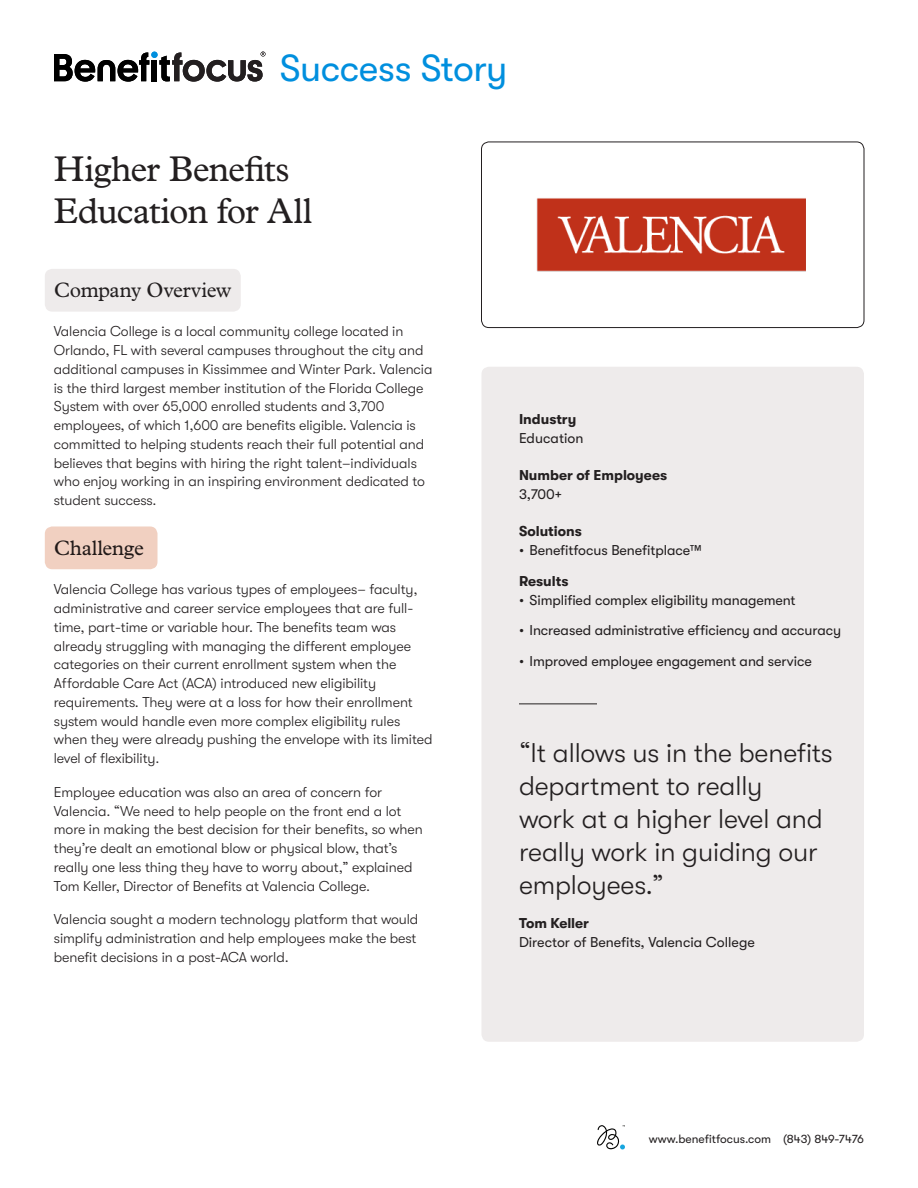
<style>
.page{position:relative;width:918px;height:1188px;background:#fff}
.page>*{position:absolute;margin:0;border:0;box-sizing:border-box;transform-origin:0 0}
.t1{font:37.5px "GT Walsheim Pro";letter-spacing:-.01em;color:#008fde}
.Success_Story_Title{font:36px/42px "Plantin Std";letter-spacing:-.02em;color:#231f20}
.t2{font:300 27px/33px "GT Walsheim Pro";letter-spacing:-.005em;color:#231f20}
.Section_Title{font:21px "Plantin Std";letter-spacing:-.015em;color:#231f20}
.Body_Text{font:300 14.25px/18.8px "GT Walsheim Pro";letter-spacing:-.005em;color:#231f20}
.Body_Bold{font:14.25px/18.8px "GT Walsheim Pro";letter-spacing:-.005em;color:#231f20}
.Body_Bold-2{font:700 14.25px "GT Walsheim Pro";color:#231f20}
.t3{font:12px "GT Walsheim Pro";color:#231f20}
.s1{font-weight:700}
</style>
<div class="page">
<svg style="left:597px;top:1125px;width:28px;height:24px"></svg>
<div style="left:45px;top:269px;width:196px;height:43px;background:#eeebeb;border-radius:8px"></div>
<div style="left:151px;top:52px;width:7px;height:6px;background:#008fde;border-radius:50%"></div>
<div style="left:152px;top:60px;width:5px;height:21px;background:#000"></div>
<svg style="left:54px;top:52px;width:95px;height:30px"></svg>
<svg style="left:159px;top:52px;width:106px;height:30px"></svg>
<div style="left:481px;top:142px;width:383px;height:186px;border:1px solid #231f20;border-radius:8px"></div>
<div style="left:45px;top:526px;width:113px;height:43px;background:#f1d0c1;border-radius:8px"></div>
<div style="left:482px;top:367px;width:382px;height:675px;background:#eeebeb;border-radius:8px"></div>
<hr style="left:519px;top:704px;width:78px;height:1px;background:#231f20">
<img style="left:536px;top:198px;width:270px;height:74px">
<h1 class="t1" style="left:280px;top:47px;width:229px">Success Story</h1>
<p class="Success_Story_Title" style="left:54px;top:148px;width:260px">Higher Benefits<br>Education for All</p>
<p class="Section_Title" style="left:54px;top:277px;width:179px">Company Overview</p>
<p class="Body_Text" style="left:54px;top:322px;width:380px">Valencia College is a local community college located in Orlando, FL with several campuses throughout the city and additional campuses in Kissimmee and Winter Park. Valencia is the third largest member institution of the Florida College System with over 65,000 enrolled students and 3,700 employees, of which 1,600 are benefits eligible. Valencia is committed to helping students reach their full potential and believes that begins with hiring the right talent–individuals who enjoy working in an inspiring environment dedicated to student success.</p>
<p class="Section_Title" style="left:54px;top:535px;width:92px">Challenge</p>
<p class="Body_Text" style="left:54px;top:580px;width:380px">Valencia College has various types of employees– faculty, administrative and career service employees that are full&shy;time, part-time or variable hour. The benefits team was already struggling with managing the different employee categories on their current enrollment system when the Affordable Care Act (ACA) introduced new eligibility requirements. They were at a loss for how their enrollment system would handle even more complex eligibility rules when they were already pushing the envelope with its limited level of flexibility.</p>
<p class="Body_Text" style="left:54px;top:783px;width:370px">Employee education was also an area of concern for Valencia. “We need to help people on the front end a lot more in making the best decision for their benefits, so when they’re dealt an emotional blow or physical blow, that’s really one less thing they have to worry about,” explained Tom Keller, Director of Benefits at Valencia College.</p>
<p class="Body_Text" style="left:54px;top:910px;width:366px">Valencia sought a modern technology platform that would simplify administration and help employees make the best benefit decisions in a post-ACA world.</p>
<p class="Body_Bold-2" style="left:519px;top:411px;width:59px">Industry</p>
<p class="Body_Bold" style="left:519px;top:429px;width:66px">Education</p>
<p class="Body_Bold-2" style="left:519px;top:467px;width:150px">Number of Employees</p>
<p class="Body_Bold" style="left:519px;top:485px;width:45px">3,700+</p>
<p class="Body_Bold-2" style="left:519px;top:524px;width:64px">Solutions</p>
<p class="Body_Bold" style="left:519px;top:541px;width:185px">• Benefitfocus Benefitplace™</p>
<p class="Body_Bold-2" style="left:519px;top:573px;width:51px">Results</p>
<p class="Body_Bold" style="left:519px;top:591px;width:278px">• Simplified complex eligibility management</p>
<p class="Body_Bold" style="left:519px;top:621px;width:324px">• Increased administrative efficiency and accuracy</p>
<p class="Body_Bold" style="left:519px;top:652px;width:294px">• Improved employee engagement and service</p>
<p class="t2" style="left:519px;top:737px;width:315px">“It allows us in the benefits department to really<br>work at a higher level and really work in guiding our employees.”</p>
<p class="Body_Bold" style="left:519px;top:914px;width:237px"><span class="s1">Tom Keller<br></span>Director of Benefits, Valencia College</p>
<p class="t3" style="left:649px;top:1132px;width:217px">www.benefitfocus.com (843) 849-7476</p>
</div>
